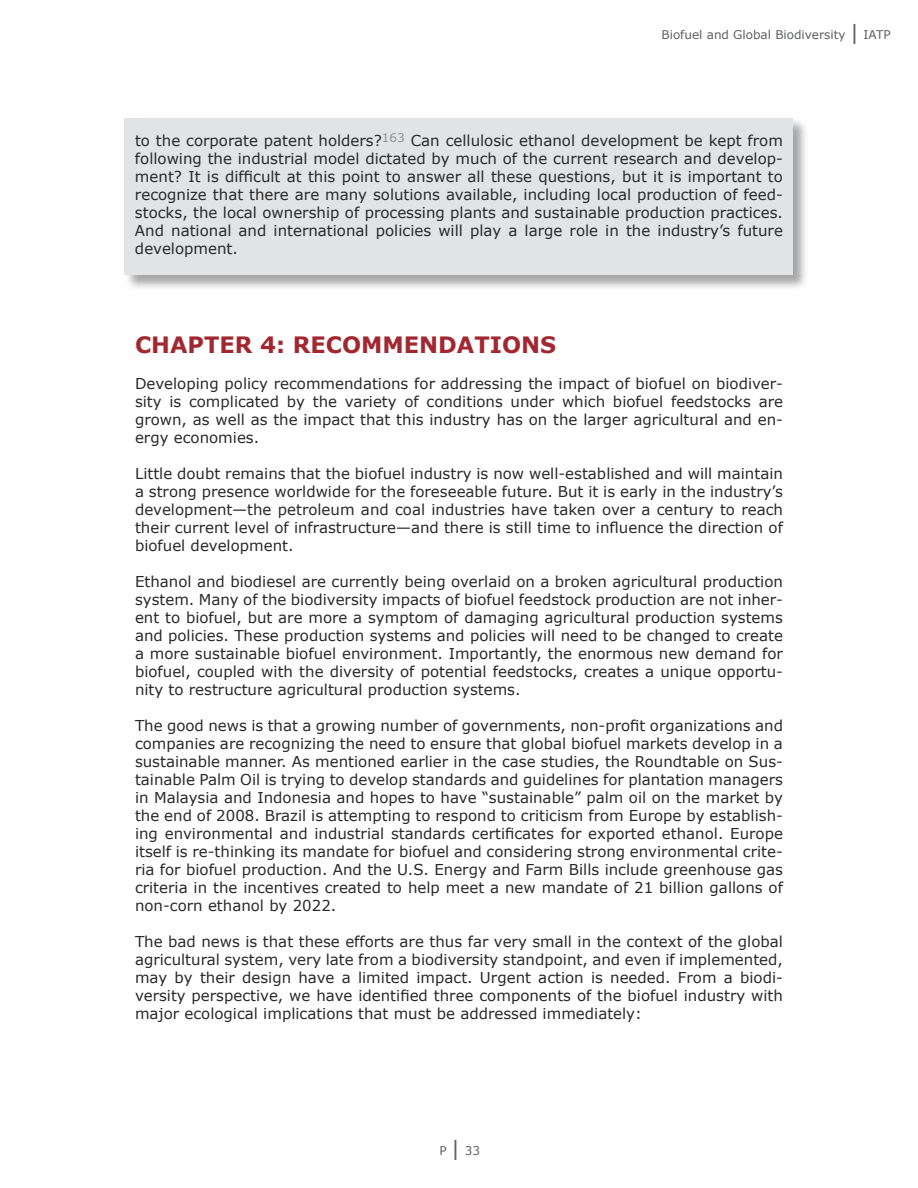
<style>
.page{position:relative;width:918px;height:1188px;background:#fff}
.page>*{position:absolute;margin:0;border:0;box-sizing:border-box;transform-origin:0 0}
.t1{font:700 22.5px "Verdana";color:#a12830}
.t2{font:15px/18px "Verdana";color:#29292a;text-align:justify}
.t3{font:12px "Verdana";color:#5f6062}
.s1{font-size:21px}
</style>
<div class="page">
<div style="left:124px;top:117px;width:691px;height:180px;background:#000;opacity:.35"></div>
<div style="left:124px;top:118px;width:669px;height:156px;background:#e2e3e4"></div>
<p class="t3" style="left:662px;top:27px;width:231px">Biofuel and Global Biodiversity <span class="s1">|</span> IATP</p>
<p class="t2" style="left:135px;top:132px;width:650px">to the corporate patent holders?<sup>163</sup> Can cellulosic ethanol development be kept from following the industrial model dictated by much of the current research and develop&shy;ment? It is difficult at this point to answer all these questions, but it is important to recognize that there are many solutions available, including local production of feed&shy;stocks, the local ownership of processing plants and sustainable production practices.<br>And national and international policies will play a large role in the industry’s future development.</p>
<h1 class="t1" style="left:135px;top:331px;width:423px">CHAPTER 4: RECOMMENDATIONS</h1>
<p class="t2" style="left:135px;top:375px;width:650px">Developing policy recommendations for addressing the impact of biofuel on biodiver&shy;sity is complicated by the variety of conditions under which biofuel feedstocks are grown, as well as the impact that this industry has on the larger agricultural and en&shy;ergy economies.</p>
<p class="t2" style="left:135px;top:465px;width:650px">Little doubt remains that the biofuel industry is now well-established and will maintain a strong presence worldwide for the foreseeable future. But it is early in the industry’s development—the petroleum and coal industries have taken over a century to reach their current level of infrastructure—and there is still time to influence the direction of biofuel development.</p>
<p class="t2" style="left:135px;top:573px;width:650px">Ethanol and biodiesel are currently being overlaid on a broken agricultural production system. Many of the biodiversity impacts of biofuel feedstock production are not inher&shy;ent to biofuel, but are more a symptom of damaging agricultural production systems and policies. These production systems and policies will need to be changed to create a more sustainable biofuel environment. Importantly, the enormous new demand for biofuel, coupled with the diversity of potential feedstocks, creates a unique opportu&shy;nity to restructure agricultural production systems.</p>
<p class="t2" style="left:135px;top:717px;width:650px">The good news is that a growing number of governments, non-profit organizations and companies are recognizing the need to ensure that global biofuel markets develop in a sustainable manner. As mentioned earlier in the case studies, the Roundtable on Sus&shy;tainable Palm Oil is trying to develop standards and guidelines for plantation managers in Malaysia and Indonesia and hopes to have “sustainable” palm oil on the market by the end of 2008. Brazil is attempting to respond to criticism from Europe by establish&shy;ing environmental and industrial standards certificates for exported ethanol. Europe itself is re-thinking its mandate for biofuel and considering strong environmental crite&shy;ria for biofuel production. And the U.S. Energy and Farm Bills include greenhouse gas criteria in the incentives created to help meet a new mandate of 21 billion gallons of non-corn ethanol by 2022.</p>
<p class="t2" style="left:135px;top:933px;width:650px">The bad news is that these efforts are thus far very small in the context of the global agricultural system, very late from a biodiversity standpoint, and even if implemented, may by their design have a limited impact. Urgent action is needed. From a biodi&shy;versity perspective, we have identified three components of the biofuel industry with major ecological implications that must be addressed immediately:</p>
<p class="t3" style="left:440px;top:1143px;width:42px">P <span class="s1">|</span> 33</p>
</div>
